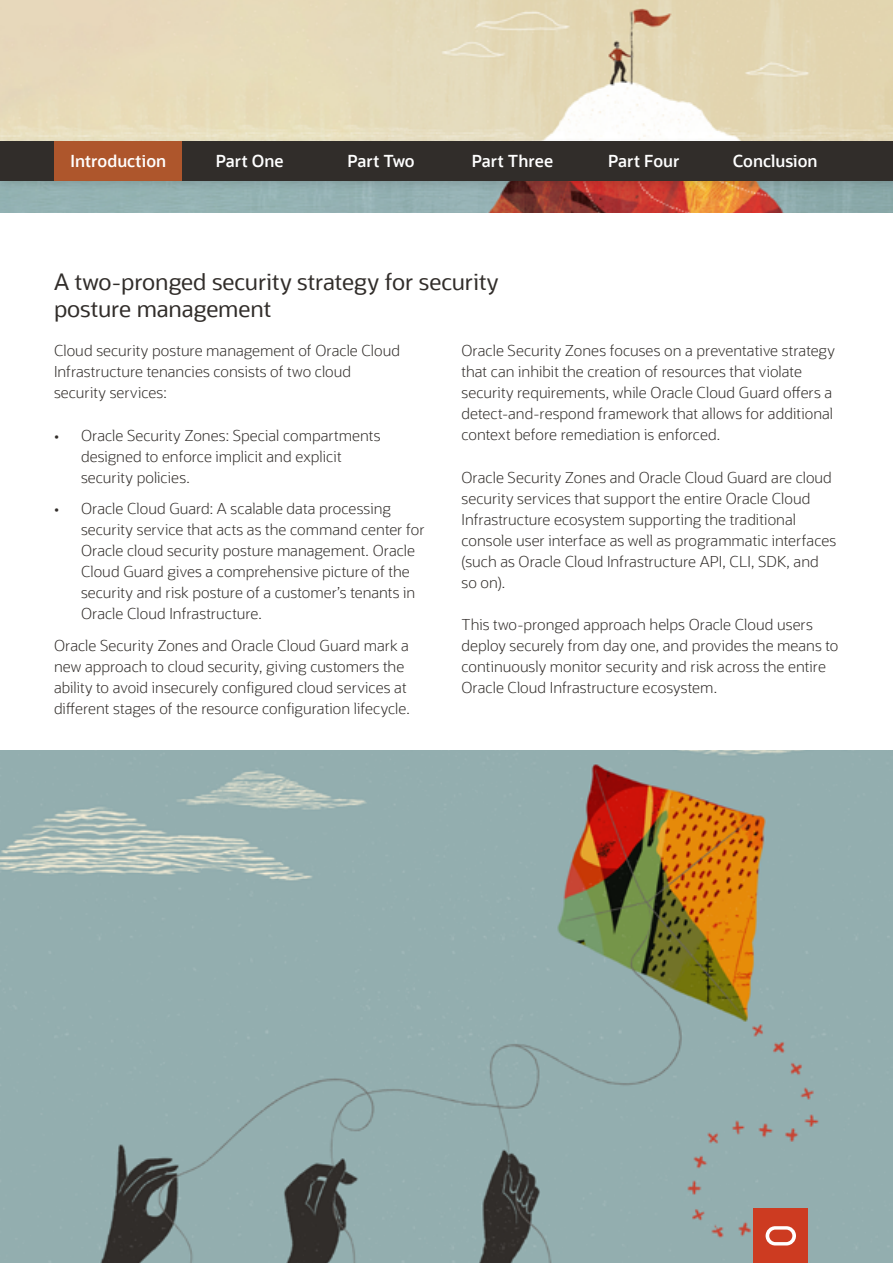
<style>
.page{position:relative;width:893px;height:1263px;background:#fff}
.page>*{position:absolute;margin:0;border:0;box-sizing:border-box;transform-origin:0 0}
.Sub_Title_15_18{font:22.5px/27px "Oracle Sans";letter-spacing:-.005em;color:#312d2a}
.Body_10_14{font:600 16.5px "Oracle Sans";color:#fff}
.Body_10_14-2{font:300 15px/21px "Oracle Sans";color:#312d2a}
</style>
<div class="page">
<img style="left:0;top:0;width:893px;height:213px">
<img style="left:0;top:750px;width:893px;height:513px">
<div style="left:754px;top:1209px;width:54px;height:54px;background:#cd3b21"></div>
<svg style="left:766px;top:1226px;width:30px;height:19px"></svg>
<div style="left:0;top:137px;width:893px;height:55px;background:#000;opacity:.12"></div>
<div style="left:0;top:141px;width:893px;height:39px;background:#312d2a"></div>
<div style="left:55px;top:141px;width:127px;height:39px;background:#ae562c"></div>
<p class="Body_10_14" style="left:70px;top:151px;width:97px">Introduction</p>
<p class="Body_10_14" style="left:216px;top:151px;width:69px">Part One</p>
<p class="Body_10_14" style="left:347px;top:151px;width:69px">Part Two</p>
<p class="Body_10_14" style="left:472px;top:151px;width:83px">Part Three</p>
<p class="Body_10_14" style="left:608px;top:151px;width:73px">Part Four</p>
<p class="Body_10_14" style="left:733px;top:151px;width:86px">Conclusion</p>
<p class="Sub_Title_15_18" style="left:54px;top:268px;width:446px">A two-pronged security strategy for security posture management</p>
<p class="Body_10_14-2" style="left:54px;top:341px;width:348px">Cloud security posture management of Oracle Cloud<br>Infrastructure tenancies consists of two cloud security services:</p>
<p class="Body_10_14-2" style="left:81px;top:425px;width:301px;text-indent:-27px">• Oracle Security Zones: Special compartments designed to enforce implicit and explicit security policies.</p>
<p class="Body_10_14-2" style="left:81px;top:498px;width:345px;text-indent:-27px">• Oracle Cloud Guard: A scalable data processing security service that acts as the command center for Oracle cloud security posture management. Oracle Cloud Guard gives a comprehensive picture of the security and risk posture of a customer’s tenants in Oracle Cloud Infrastructure.</p>
<p class="Body_10_14-2" style="left:54px;top:635px;width:357px">Oracle Security Zones and Oracle Cloud Guard mark a new approach to cloud security, giving customers the ability to avoid insecurely configured cloud services at different stages of the resource configuration lifecycle.</p>
<p class="Body_10_14-2" style="left:461px;top:341px;width:375px">Oracle Security Zones focuses on a preventative strategy that can inhibit the creation of resources that violate security requirements, while Oracle Cloud Guard offers a detect-and-respond framework that allows for additional context before remediation is enforced.</p>
<p class="Body_10_14-2" style="left:461px;top:467px;width:376px">Oracle Security Zones and Oracle Cloud Guard are cloud security services that support the entire Oracle Cloud Infrastructure ecosystem supporting the traditional console user interface as well as programmatic interfaces (such as Oracle Cloud Infrastructure API, CLI, SDK, and so on).</p>
<p class="Body_10_14-2" style="left:461px;top:614px;width:378px">This two-pronged approach helps Oracle Cloud users deploy securely from day one, and provides the means to continuously monitor security and risk across the entire Oracle Cloud Infrastructure ecosystem.</p>
</div>
